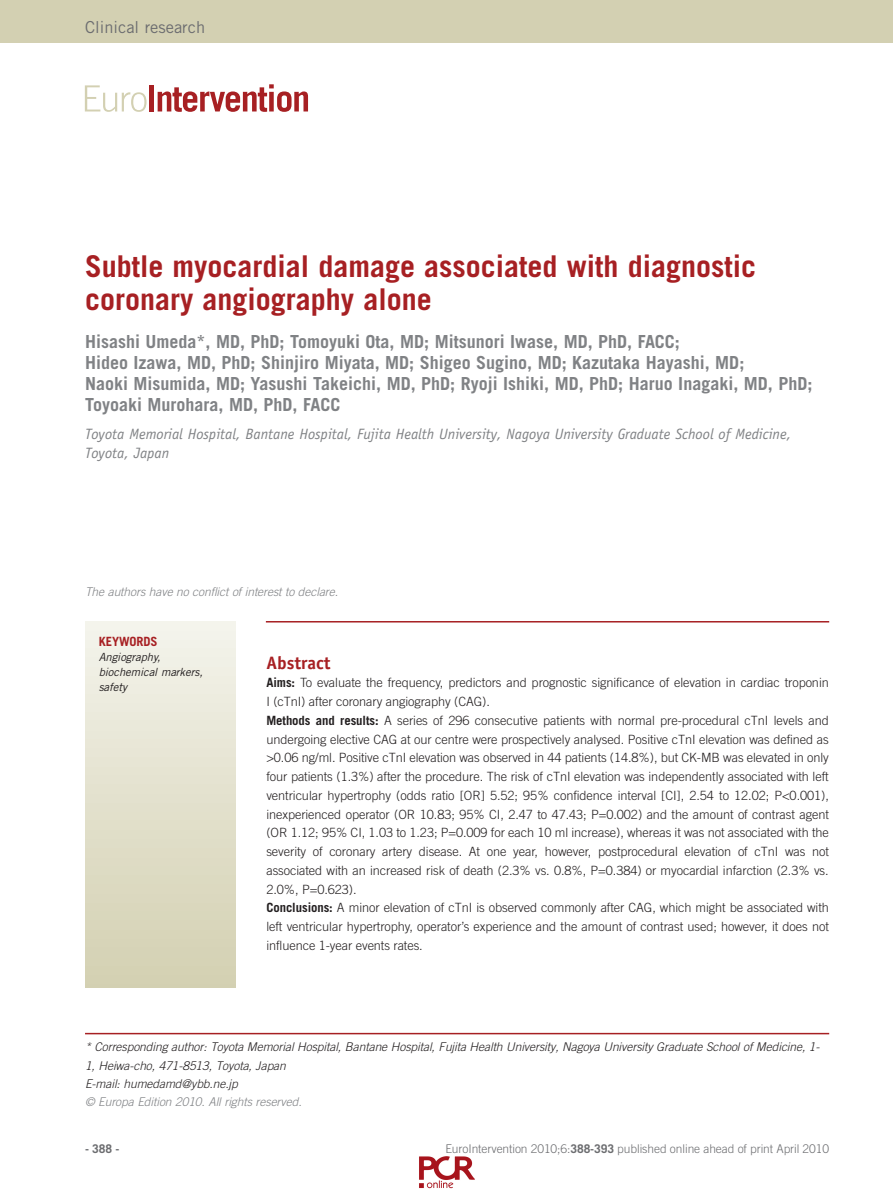
<style>
.page{position:relative;width:893px;height:1191px;background:#fff}
.page>*{position:absolute;margin:0;border:0;box-sizing:border-box;transform-origin:0 0}
.t1{font:700 30px/33px "Trade Gothic LT Std";color:#a72023}
.t2{font:700 18px/21px "Trade Gothic LT Std";color:#808285}
.t3{font:700 18px "Officina Sans Std";color:#a72023}
.t4{font:16.5px "Trade Gothic LT Std";color:#6c6d70}
.t5{font:italic 15px/19.5px "Officina Sans Std";color:#808285}
.t6{font:300 12.75px/18.8px "Trade Gothic LT Std";letter-spacing:-.005em;color:#231f20}
.t7{font:700 12.75px "Trade Gothic LT Std";letter-spacing:-.005em;color:#a72023}
.t8{font:italic 300 12px/18.8px "Trade Gothic LT Std";letter-spacing:-.005em;color:#231f20}
.t9{font:italic 300 12px "Trade Gothic LT Std";letter-spacing:-.005em;color:#808285}
.t10{font:300 12px "Trade Gothic LT Std";letter-spacing:-.005em;color:#6c6d70}
.t11{font:700 12px "Trade Gothic LT Std";color:#6c6d70}
.t12{font:italic 11.25px/15px "Trade Gothic LT Std";letter-spacing:-.005em;color:#231f20}
.s1{font-weight:700}
</style>
<div class="page">
<div style="left:0;top:0;width:893px;height:43px;background:#d3d0b2"></div>
<svg style="left:85px;top:85px;width:62px;height:27px"></svg>
<div style="left:149px;top:85px;width:5px;height:26px;background:#a72023"></div>
<svg style="left:158px;top:84px;width:150px;height:28px"></svg>
<div style="left:85px;top:622px;width:150px;height:365px;background:linear-gradient(to bottom,#f4f3eb,#d3cfb0)"></div>
<hr style="left:266px;top:621px;width:563px;height:1px;background:#a72023">
<hr style="left:85px;top:1032px;width:744px;height:2px;background:#a72023">
<img style="left:419px;top:1156px;width:56px;height:33px">
<p class="t4" style="left:85px;top:18px;width:122px">Clinical research</p>
<h1 class="t1" style="left:85px;top:252px;width:672px">Subtle myocardial damage associated with diagnostic coronary angiography alone</h1>
<p class="t2" style="left:85px;top:332px;width:729px">Hisashi Umeda*, MD, PhD; Tomoyuki Ota, MD; Mitsunori Iwase, MD, PhD, FACC;<br>Hideo Izawa, MD, PhD; Shinjiro Miyata, MD; Shigeo Sugino, MD; Kazutaka Hayashi, MD;<br>Naoki Misumida, MD; Yasushi Takeichi, MD, PhD; Ryoji Ishiki, MD, PhD; Haruo Inagaki, MD, PhD; Toyoaki Murohara, MD, PhD, FACC</p>
<p class="t5" style="left:85px;top:425px;width:708px">Toyota Memorial Hospital, Bantane Hospital, Fujita Health University, Nagoya University Graduate School of Medicine,<br>Toyota, Japan</p>
<p class="t9" style="left:85px;top:587px;width:255px">The authors have no conflict of interest to declare.</p>
<p class="t7" style="left:99px;top:636px;width:60px">KEYWORDS</p>
<p class="t12" style="left:99px;top:650px;width:106px">Angiography, biochemical markers, safety</p>
<h2 class="t3" style="left:266px;top:655px;width:65px">Abstract</h2>
<p class="t6" style="left:266px;top:674px;width:564px"><span class="s1">Aims:</span> To evaluate the frequency, predictors and prognostic significance of elevation in cardiac troponin I (cTnI) after coronary angiography (CAG).<br><span class="s1">Methods and results:</span> A series of 296 consecutive patients with normal pre-procedural cTnI levels and undergoing elective CAG at our centre were prospectively analysed. Positive cTnI elevation was defined as &gt;0.06 ng/ml. Positive cTnI elevation was observed in 44 patients (14.8%), but CK-MB was elevated in only four patients (1.3%) after the procedure. The risk of cTnI elevation was independently associated with left ventricular hypertrophy (odds ratio [OR] 5.52; 95% confidence interval [CI], 2.54 to 12.02; P&lt;0.001), inexperienced operator (OR 10.83; 95% CI, 2.47 to 47.43; P=0.002) and the amount of contrast agent (OR 1.12; 95% CI, 1.03 to 1.23; P=0.009 for each 10 ml increase), whereas it was not associated with the severity of coronary artery disease. At one year, however, postprocedural elevation of cTnI was not associated with an increased risk of death (2.3% vs. 0.8%, P=0.384) or myocardial infarction (2.3% vs.<br>2.0%, P=0.623).<br><span class="s1">Conclusions:</span> A minor elevation of cTnI is observed commonly after CAG, which might be associated with left ventricular hypertrophy, operator’s experience and the amount of contrast used; however, it does not influence 1-year events rates.</p>
<p class="t8" style="left:85px;top:1038px;width:736px">* Corresponding author: Toyota Memorial Hospital, Bantane Hospital, Fujita Health University, Nagoya University Graduate School of Medicine, 1-<br>1, Heiwa-cho, 471-8513, Toyota, Japan<br>E-mail: humedamd@ybb.ne.jp</p>
<p class="t9" style="left:85px;top:1097px;width:218px">© Europa Edition 2010. All rights reserved.</p>
<p class="t11" style="left:85px;top:1143px;width:36px">- 388 -</p>
<p class="t10" style="left:445px;top:1144px;width:385px">EuroIntervention 2010;6:<span class="s1">388-393</span> published online ahead of print April 2010</p>
</div>
